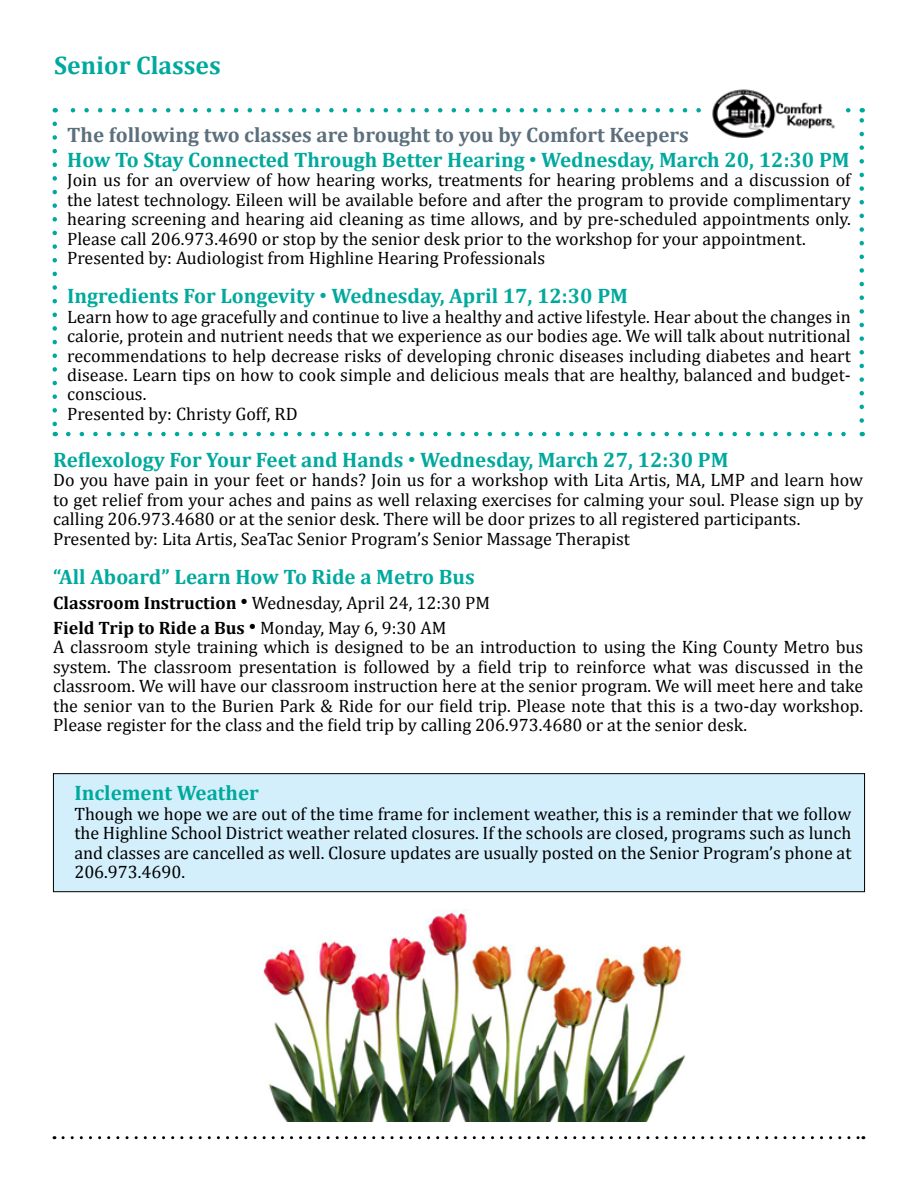
<style>
.page{position:relative;width:918px;height:1188px;background:#fff}
.page>*{position:absolute;margin:0;border:0;box-sizing:border-box;transform-origin:0 0}
.t1{font:700 25.5px "Cambria";color:#00a99d}
.t2{font:700 21px/25.2px "Cambria";color:#00a99d}
.t3{font:18px/19.5px "Cambria";color:#000}
.s1{color:#5c6f7c}
.s2{font-family:"Arial";font-weight:400}
.s3{font-weight:700}
.s4{font-family:"Arial";font-size:21px}
</style>
<div class="page">
<div style="left:53px;top:774px;width:812px;height:118px;background:#d4effc"></div>
<div style="left:53px;top:773px;width:812px;height:119px;border:1px solid #000"></div>
<svg style="left:68px;top:432px;width:778px;height:4px"></svg>
<svg style="left:52px;top:124px;width:5px;height:312px"></svg>
<svg style="left:860px;top:108px;width:4px;height:313px"></svg>
<svg style="left:55px;top:108px;width:793px;height:4px"></svg>
<svg style="left:63px;top:1136px;width:801px;height:3px"></svg>
<img style="left:263px;top:910px;width:423px;height:212px">
<div style="left:705px;top:80px;width:137px;height:60px;background:#fff"></div>
<img style="left:712px;top:89px;width:123px;height:49px">
<h1 class="t1" style="left:54px;top:47px;width:168px">Senior Classes</h1>
<p class="t2" style="left:67px;top:121px;width:784px"><span class="s1">The following two classes are brought to you by Comfort Keepers<br></span>How To Stay Connected Through Better Hearing <span class="s2">•</span> Wednesday, March 20, 12:30 PM</p>
<p class="t3" style="left:67px;top:170px;width:785px">Join us for an overview of how hearing works, treatments for hearing problems and a discussion of the latest technology. Eileen will be available before and after the program to provide complimentary hearing screening and hearing aid cleaning as time allows, and by pre-scheduled appointments only.<br>Please call 206.973.4690 or stop by the senior desk prior to the workshop for your appointment.<br>Presented by: Audiologist from Highline Hearing Professionals</p>
<p class="t2" style="left:67px;top:283px;width:562px">Ingredients For Longevity <span class="s2">•</span> Wednesday, April 17, 12:30 PM</p>
<p class="t3" style="left:67px;top:307px;width:785px">Learn how to age gracefully and continue to live a healthy and active lifestyle. Hear about the changes in calorie, protein and nutrient needs that we experience as our bodies age. We will talk about nutritional recommendations to help decrease risks of developing chronic diseases including diabetes and heart disease. Learn tips on how to cook simple and delicious meals that are healthy, balanced and budget&shy;conscious.<br>Presented by: Christy Goff, RD</p>
<p class="t2" style="left:53px;top:446px;width:677px">Reflexology For Your Feet and Hands <span class="s2">•</span> Wednesday, March 27, 12:30 PM</p>
<p class="t3" style="left:53px;top:470px;width:812px">Do you have pain in your feet or hands? Join us for a workshop with Lita Artis, MA, LMP and learn how to get relief from your aches and pains as well relaxing exercises for calming your soul. Please sign up by calling 206.973.4680 or at the senior desk. There will be door prizes to all registered participants.<br>Presented by: Lita Artis, SeaTac Senior Program’s Senior Massage Therapist</p>
<p class="t2" style="left:53px;top:563px;width:423px">“All Aboard” Learn How To Ride a Metro Bus</p>
<p class="t3" style="left:53px;top:590px;width:438px;line-height:25.2px"><span class="s3">Classroom Instruction</span> <span class="s4">•</span> Wednesday, April 24, 12:30 PM<br><span class="s3">Field Trip to Ride a Bus</span> <span class="s4">•</span> Monday, May 6, 9:30 AM</p>
<p class="t3" style="left:53px;top:638px;width:812px;text-align:justify">A classroom style training which is designed to be an introduction to using the King County Metro bus system. The classroom presentation is followed by a field trip to reinforce what was discussed in the classroom. We will have our classroom instruction here at the senior program. We will meet here and take the senior van to the Burien Park &amp; Ride for our field trip. Please note that this is a two-day workshop.<br>Please register for the class and the field trip by calling 206.973.4680 or at the senior desk.</p>
<p class="t2" style="left:74px;top:780px;width:186px">Inclement Weather</p>
<p class="t3" style="left:74px;top:804px;width:779px;text-align:justify">Though we hope we are out of the time frame for inclement weather, this is a reminder that we follow the Highline School District weather related closures. If the schools are closed, programs such as lunch and classes are cancelled as well. Closure updates are usually posted on the Senior Program’s phone at 206.973.4690.</p>
</div>
